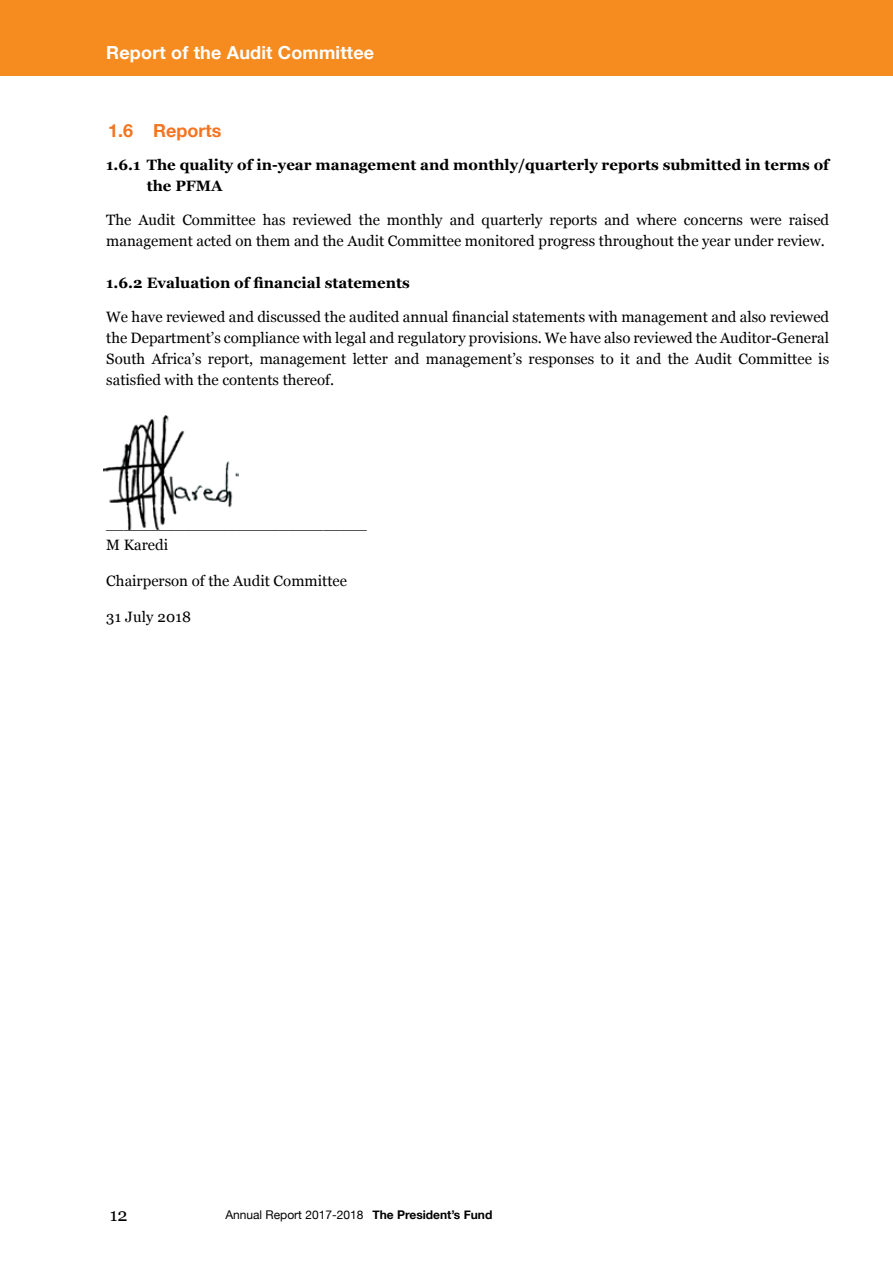
<style>
.page{position:relative;width:893px;height:1263px;background:#fff}
.page>*{position:absolute;margin:0;border:0;box-sizing:border-box;transform-origin:0 0}
.t1{font:700 18px "Helvetica Neue";letter-spacing:.01em;color:#fff}
.t2{font:700 18px "Helvetica Neue";color:#f47521}
.t3{font:18px "Georgia";color:#000}
.t4{font:15px/21px "Georgia";color:#000}
.t5{font:700 15px/21px "Georgia";color:#000}
.t6{font:13.5px "Georgia";color:#000}
.t7{font:12px "Helvetica Neue";color:#000}
.s1{font-weight:700}
</style>
<div class="page">
<div style="left:0;top:0;width:893px;height:76px;background:#f68b1f"></div>
<img style="left:104px;top:416px;width:134px;height:114px">
<p class="t1" style="left:106px;top:38px;width:269px">Report of the Audit Committee</p>
<p class="t2" style="left:108px;top:116px;width:115px">1.6 Reports</p>
<p class="t5" style="left:147px;top:154px;width:684px;text-indent:-40px">1.6.1 The quality of in-year management and monthly/quarterly reports submitted in terms of the PFMA</p>
<p class="t4" style="left:106px;top:209px;width:724px">The Audit Committee has reviewed the monthly and quarterly reports and where concerns were raised management acted on them and the Audit Committee monitored progress throughout the year under review.</p>
<p class="t5" style="left:106px;top:272px;width:305px">1.6.2 Evaluation of financial statements</p>
<p class="t4" style="left:106px;top:306px;width:724px;text-align:justify">We have reviewed and discussed the audited annual financial statements with management and also reviewed the Department’s compliance with legal and regulatory provisions. We have also reviewed the Auditor-General South Africa’s report, management letter and management’s responses to it and the Audit Committee is satisfied with the contents thereof.</p>
<p class="t6" style="left:106px;top:514px;width:262px">______________________________</p>
<p class="t4" style="left:106px;top:534px;width:63px">M Karedi</p>
<p class="t4" style="left:106px;top:570px;width:242px">Chairperson of the Audit Committee</p>
<p class="t4" style="left:106px;top:606px;width:86px">31 July 2018</p>
<p class="t3" style="left:110px;top:1202px;width:19px">12</p>
<p class="t7" style="left:225px;top:1206px;width:269px">Annual Report 2017-2018 <span class="s1">The President’s Fund</span></p>
</div>
